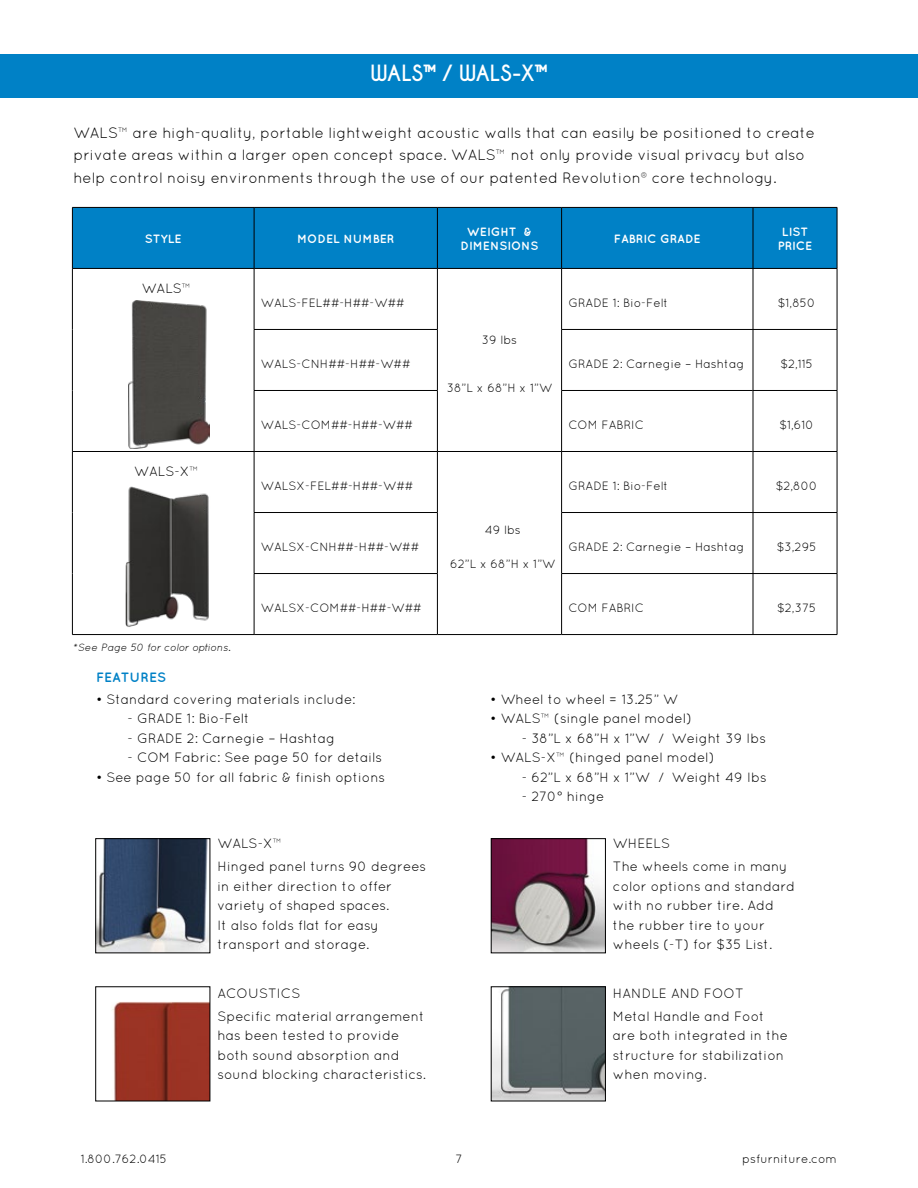
<style>
.page{position:relative;width:918px;height:1188px;background:#fff}
.page>*{position:absolute;margin:0;border:0;box-sizing:border-box;transform-origin:0 0}
.t1{font:700 21px "Caviar Dreams";color:#fff}
.t2{font:15px/22.5px "Quicksand";color:#000}
.t3{font:13.5px/19.5px "Quicksand";color:#000}
.t4{font:700 13.5px "Quicksand";color:#0081c6}
.t5{font:12px "Quicksand";color:#000}
.t6{font:700 12px/14.4px "Quicksand";color:#fff;text-align:center}
.t7{font:italic 10.5px "Quicksand";letter-spacing:-.01em;color:#000}
.s1{font-weight:300}
</style>
<div class="page">
<div style="left:459px;top:54px;width:459px;height:43px;background:#0081c6"></div>
<div style="left:0;top:54px;width:459px;height:43px;background:#0081c6"></div>
<div style="left:73px;top:208px;width:764px;height:60px;background:#0081c6"></div>
<hr style="left:254px;top:329px;width:184px;height:1px;background:#000">
<hr style="left:561px;top:329px;width:192px;height:1px;background:#000">
<hr style="left:753px;top:329px;width:84px;height:1px;background:#000">
<hr style="left:254px;top:390px;width:184px;height:1px;background:#000">
<hr style="left:753px;top:390px;width:84px;height:1px;background:#000">
<hr style="left:72px;top:451px;width:182px;height:1px;background:#000">
<hr style="left:254px;top:451px;width:183px;height:1px;background:#000">
<hr style="left:437px;top:451px;width:125px;height:1px;background:#000">
<hr style="left:753px;top:451px;width:84px;height:1px;background:#000">
<hr style="left:254px;top:512px;width:184px;height:1px;background:#000">
<hr style="left:561px;top:512px;width:192px;height:1px;background:#000">
<hr style="left:753px;top:512px;width:84px;height:1px;background:#000">
<hr style="left:254px;top:573px;width:184px;height:1px;background:#000">
<hr style="left:561px;top:573px;width:192px;height:1px;background:#000">
<hr style="left:753px;top:573px;width:84px;height:1px;background:#000">
<hr style="left:72px;top:634px;width:182px;height:1px;background:#000">
<hr style="left:254px;top:634px;width:183px;height:1px;background:#000">
<hr style="left:437px;top:634px;width:125px;height:1px;background:#000">
<hr style="left:562px;top:634px;width:191px;height:1px;background:#000">
<hr style="left:753px;top:634px;width:84px;height:1px;background:#000">
<hr style="left:72px;top:207px;width:182px;height:1px;background:#000">
<hr style="left:72px;top:208px;width:1px;height:60px;background:#000">
<hr style="left:254px;top:207px;width:183px;height:1px;background:#000">
<hr style="left:437px;top:207px;width:125px;height:1px;background:#000">
<hr style="left:562px;top:207px;width:191px;height:1px;background:#000">
<hr style="left:753px;top:207px;width:84px;height:1px;background:#000">
<hr style="left:837px;top:208px;width:1px;height:60px;background:#000">
<hr style="left:72px;top:268px;width:182px;height:1px;background:#000">
<hr style="left:254px;top:268px;width:183px;height:1px;background:#000">
<hr style="left:437px;top:268px;width:125px;height:1px;background:#000">
<hr style="left:562px;top:268px;width:191px;height:1px;background:#000">
<hr style="left:753px;top:268px;width:84px;height:1px;background:#000">
<hr style="left:562px;top:390px;width:191px;height:1px;background:#000">
<hr style="left:562px;top:451px;width:191px;height:1px;background:#000">
<hr style="left:254px;top:208px;width:1px;height:60px;background:#000">
<hr style="left:437px;top:208px;width:1px;height:60px;background:#000">
<hr style="left:561px;top:208px;width:1px;height:60px;background:#000">
<hr style="left:753px;top:208px;width:1px;height:60px;background:#000">
<hr style="left:72px;top:269px;width:1px;height:60px;background:#000">
<hr style="left:254px;top:269px;width:1px;height:60px;background:#000">
<hr style="left:437px;top:269px;width:1px;height:60px;background:#000">
<hr style="left:561px;top:269px;width:1px;height:60px;background:#000">
<hr style="left:753px;top:269px;width:1px;height:60px;background:#000">
<hr style="left:837px;top:269px;width:1px;height:60px;background:#000">
<hr style="left:72px;top:329px;width:1px;height:61px;background:#000">
<hr style="left:254px;top:330px;width:1px;height:60px;background:#000">
<hr style="left:437px;top:330px;width:1px;height:60px;background:#000">
<hr style="left:561px;top:330px;width:1px;height:60px;background:#000">
<hr style="left:753px;top:330px;width:1px;height:60px;background:#000">
<hr style="left:837px;top:330px;width:1px;height:60px;background:#000">
<hr style="left:72px;top:390px;width:1px;height:61px;background:#000">
<hr style="left:254px;top:391px;width:1px;height:60px;background:#000">
<hr style="left:437px;top:391px;width:1px;height:60px;background:#000">
<hr style="left:561px;top:390px;width:1px;height:61px;background:#000">
<hr style="left:753px;top:391px;width:1px;height:60px;background:#000">
<hr style="left:837px;top:391px;width:1px;height:60px;background:#000">
<hr style="left:72px;top:452px;width:1px;height:61px;background:#000">
<hr style="left:254px;top:452px;width:1px;height:60px;background:#000">
<hr style="left:437px;top:452px;width:1px;height:60px;background:#000">
<hr style="left:561px;top:452px;width:1px;height:60px;background:#000">
<hr style="left:753px;top:452px;width:1px;height:60px;background:#000">
<hr style="left:837px;top:452px;width:1px;height:60px;background:#000">
<hr style="left:72px;top:513px;width:1px;height:61px;background:#000">
<hr style="left:254px;top:513px;width:1px;height:60px;background:#000">
<hr style="left:437px;top:513px;width:1px;height:60px;background:#000">
<hr style="left:561px;top:513px;width:1px;height:60px;background:#000">
<hr style="left:753px;top:513px;width:1px;height:60px;background:#000">
<hr style="left:837px;top:513px;width:1px;height:60px;background:#000">
<hr style="left:72px;top:574px;width:1px;height:60px;background:#000">
<hr style="left:254px;top:574px;width:1px;height:60px;background:#000">
<hr style="left:437px;top:574px;width:1px;height:60px;background:#000">
<hr style="left:561px;top:574px;width:1px;height:60px;background:#000">
<hr style="left:753px;top:574px;width:1px;height:60px;background:#000">
<hr style="left:837px;top:574px;width:1px;height:60px;background:#000">
<img style="left:129px;top:300px;width:81px;height:148px">
<img style="left:126px;top:486px;width:84px;height:150px">
<img style="left:98px;top:840px;width:110px;height:111px">
<div style="left:96px;top:838px;width:114px;height:115px;border:1px solid #000"></div>
<img style="left:493px;top:840px;width:111px;height:111px">
<div style="left:491px;top:838px;width:115px;height:115px;border:1px solid #000"></div>
<img style="left:112px;top:1002px;width:96px;height:97px">
<img style="left:493px;top:989px;width:111px;height:110px">
<h1 class="t1" style="left:371px;top:60px;width:178px">WALS™ / WALS-X™</h1>
<p class="t2" style="left:73px;top:121px;width:743px">WALS™ are high-quality, portable lightweight acoustic walls that can easily be positioned to create private areas within a larger open concept space. WALS™ not only provide visual privacy but also help control noisy environments through the use of our patented Revolution® core technology.</p>
<p class="t6" style="left:145px;top:231px;width:38px">STYLE</p>
<p class="t6" style="left:297px;top:231px;width:99px">MODEL NUMBER</p>
<p class="t6" style="left:461px;top:224px;width:79px">WEIGHT &amp;<br>DIMENSIONS</p>
<p class="t6" style="left:614px;top:231px;width:88px">FABRIC GRADE</p>
<p class="t6" style="left:778px;top:224px;width:36px">LIST<br>PRICE</p>
<p class="t3" style="left:142px;top:278px;width:51px">WALS™</p>
<p class="t5" style="left:261px;top:296px;width:145px">WALS-FEL##-H##-W##</p>
<p class="t5" style="left:482px;top:333px;width:37px">39 lbs</p>
<p class="t5" style="left:447px;top:381px;width:107px">38”L x 68”H x 1”W</p>
<p class="t5" style="left:568px;top:296px;width:102px">GRADE 1: Bio-Felt</p>
<p class="t5" style="left:778px;top:296px;width:39px">$1,850</p>
<p class="t5" style="left:261px;top:357px;width:151px">WALS-CNH##-H##-W##</p>
<p class="t5" style="left:568px;top:357px;width:178px">GRADE 2: Carnegie – Hashtag</p>
<p class="t5" style="left:780px;top:357px;width:34px">$2,115</p>
<p class="t3" style="left:134px;top:461px;width:66px">WALS-X™</p>
<p class="t7" style="left:73px;top:641px;width:159px"><span class="s1">*</span>See Page 50 for color options.</p>
<p class="t4" style="left:96px;top:669px;width:72px">FEATURES</p>
<p class="t5" style="left:261px;top:418px;width:154px">WALS-COM##-H##-W##</p>
<p class="t5" style="left:568px;top:418px;width:77px">COM FABRIC</p>
<p class="t5" style="left:780px;top:418px;width:36px">$1,610</p>
<p class="t5" style="left:261px;top:479px;width:154px">WALSX-FEL##-H##-W##</p>
<p class="t5" style="left:568px;top:479px;width:102px">GRADE 1: Bio-Felt</p>
<p class="t5" style="left:776px;top:479px;width:44px">$2,800</p>
<p class="t5" style="left:485px;top:523px;width:38px">49 lbs</p>
<p class="t5" style="left:450px;top:557px;width:107px">62”L x 68”H x 1”W</p>
<p class="t5" style="left:261px;top:540px;width:160px">WALSX-CNH##-H##-W##</p>
<p class="t5" style="left:568px;top:540px;width:178px">GRADE 2: Carnegie – Hashtag</p>
<p class="t5" style="left:777px;top:540px;width:41px">$3,295</p>
<p class="t5" style="left:261px;top:601px;width:162px">WALSX-COM##-H##-W##</p>
<p class="t5" style="left:568px;top:601px;width:77px">COM FABRIC</p>
<p class="t5" style="left:777px;top:601px;width:41px">$2,375</p>
<p class="t3" style="left:96px;top:689px;width:261px">• Standard covering materials include:</p>
<p class="t3" style="left:127px;top:709px;width:124px">- GRADE 1: Bio-Felt</p>
<p class="t3" style="left:127px;top:728px;width:209px">- GRADE 2: Carnegie – Hashtag</p>
<p class="t3" style="left:127px;top:748px;width:256px">- COM Fabric: See page 50 for details</p>
<p class="t3" style="left:96px;top:767px;width:291px">• See page 50 for all fabric &amp; finish options</p>
<p class="t3" style="left:490px;top:689px;width:189px">• Wheel to wheel = 13.25” W</p>
<p class="t3" style="left:490px;top:709px;width:203px">• WALS™ (single panel model)</p>
<p class="t3" style="left:522px;top:728px;width:246px">- 38”L x 68”H x 1”W / Weight 39 Ibs</p>
<p class="t3" style="left:490px;top:748px;width:226px">• WALS-X™ (hinged panel model)</p>
<p class="t3" style="left:522px;top:767px;width:246px">- 62”L x 68”H x 1”W / Weight 49 Ibs</p>
<p class="t3" style="left:522px;top:787px;width:84px">- 270° hinge</p>
<p class="t3" style="left:217px;top:833px;width:66px">WALS-X™</p>
<p class="t3" style="left:613px;top:833px;width:59px">WHEELS</p>
<p class="t3" style="left:217px;top:857px;width:210px">Hinged panel turns 90 degrees in either direction to offer variety of shaped spaces.<br>It also folds flat for easy transport and storage.</p>
<p class="t3" style="left:613px;top:857px;width:184px">The wheels come in many color options and standard with no rubber tire. Add the rubber tire to your wheels (-T) for $35 List.</p>
<p class="t3" style="left:217px;top:983px;width:84px">ACOUSTICS</p>
<p class="t3" style="left:613px;top:983px;width:132px">HANDLE AND FOOT</p>
<p class="t3" style="left:217px;top:1006px;width:210px">Specific material arrangement has been tested to provide both sound absorption and sound blocking characteristics.</p>
<p class="t3" style="left:613px;top:1006px;width:177px">Metal Handle and Foot are both integrated in the structure for stabilization when moving.</p>
<p class="t5" style="left:81px;top:1152px;width:88px">1.800.762.0415</p>
<p class="t5" style="left:455px;top:1152px;width:9px">7</p>
<p class="t5" style="left:742px;top:1152px;width:96px">psfurniture.com</p>
</div>
